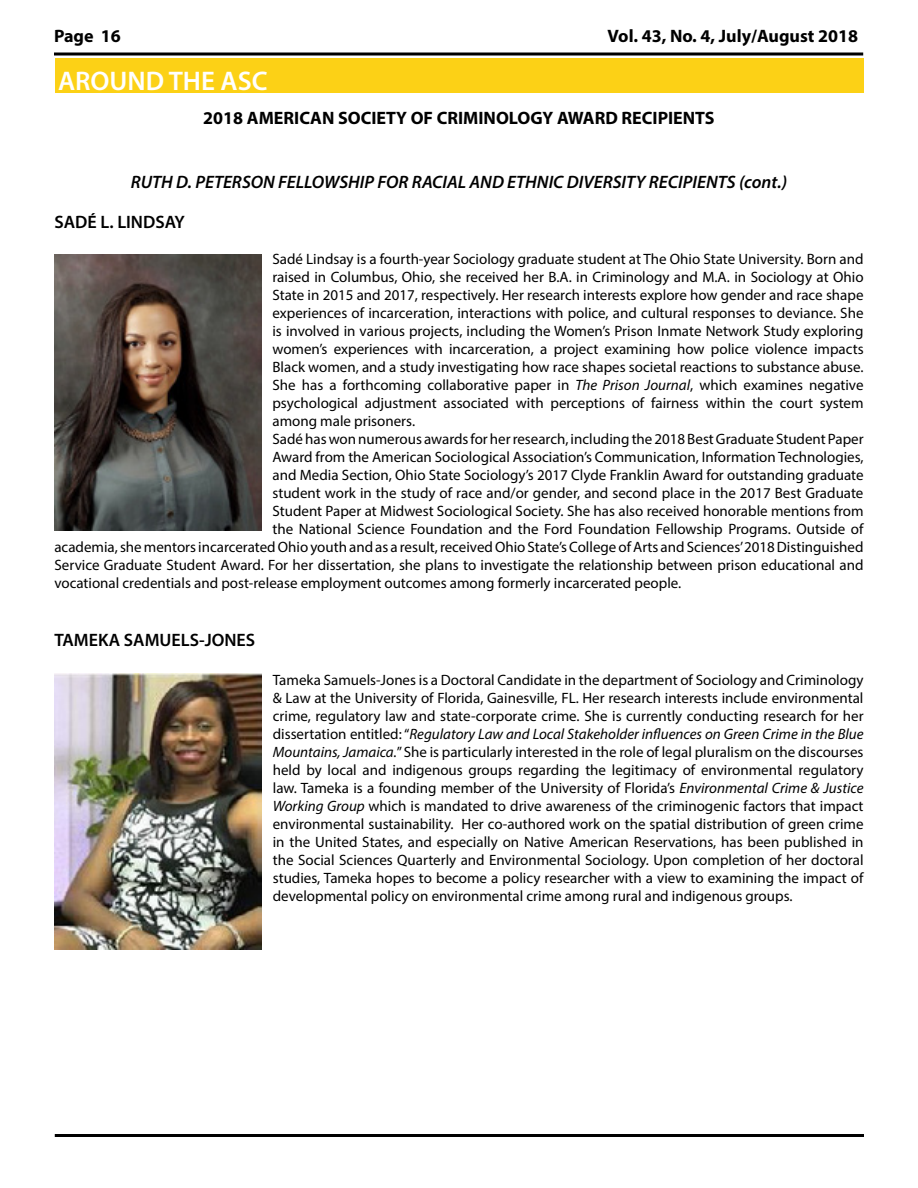
<style>
.page{position:relative;width:918px;height:1188px;background:#fff}
.page>*{position:absolute;margin:0;border:0;box-sizing:border-box;transform-origin:0 0}
.t1{font:600 27px "Myriad Pro";color:#fff}
.t2{font:700 18px "Myriad Pro";color:#000}
.t3{font:italic 600 18px "Myriad Pro";color:#000}
.t4{font:600 18px "Myriad Pro";color:#000}
.t5{font:15px/18px "Myriad Pro";color:#000;text-align:justify}
.s1{font-style:italic}
</style>
<div class="page">
<svg style="left:54px;top:52px;width:809px;height:4px;background:#3f3f3f"></svg>
<hr style="left:55px;top:1134px;width:809px;height:3px;background:#000">
<div style="left:56px;top:58px;width:808px;height:35px;background:#fcd116"></div>
<img style="left:54px;top:674px;width:208px;height:276px">
<img style="left:54px;top:255px;width:208px;height:276px">
<p class="t2" style="left:54px;top:24px;width:68px">Page 16</p>
<p class="t2" style="left:608px;top:24px;width:252px">Vol. 43, No. 4, July/August 2018</p>
<h1 class="t1" style="left:58px;top:64px;width:211px">AROUND THE ASC</h1>
<p class="t2" style="left:203px;top:106px;width:513px">2018 AMERICAN SOCIETY OF CRIMINOLOGY AWARD RECIPIENTS</p>
<p class="t3" style="left:131px;top:171px;width:658px">RUTH D. PETERSON FELLOWSHIP FOR RACIAL AND ETHNIC DIVERSITY RECIPIENTS (cont.)</p>
<p class="t4" style="left:54px;top:210px;width:132px">SADÉ L. LINDSAY</p>
<p class="t5" style="left:272px;top:250px;width:593px">Sadé Lindsay is a fourth-year Sociology graduate student at The Ohio State University. Born and</p>
<p class="t5" style="left:272px;top:268px;width:593px">raised in Columbus, Ohio, she received her B.A. in Criminology and M.A. in Sociology at Ohio</p>
<p class="t5" style="left:272px;top:286px;width:593px">State in 2015 and 2017, respectively. Her research interests explore how gender and race shape</p>
<p class="t5" style="left:272px;top:304px;width:593px">experiences of incarceration, interactions with police, and cultural responses to deviance. She</p>
<p class="t5" style="left:272px;top:322px;width:593px">is involved in various projects, including the Women’s Prison Inmate Network Study exploring</p>
<p class="t5" style="left:272px;top:340px;width:593px">women’s experiences with incarceration, a project examining how police violence impacts</p>
<p class="t5" style="left:272px;top:358px;width:593px">Black women, and a study investigating how race shapes societal reactions to substance abuse.</p>
<p class="t5" style="left:272px;top:376px;width:593px">She has a forthcoming collaborative paper in <span class="s1">The Prison Journal</span>, which examines negative</p>
<p class="t5" style="left:272px;top:394px;width:593px">psychological adjustment associated with perceptions of fairness within the court system</p>
<p class="t5" style="left:272px;top:412px;width:144px">among male prisoners.</p>
<p class="t5" style="left:272px;top:430px;width:593px">Sadé has won numerous awards for her research, including the 2018 Best Graduate Student Paper</p>
<p class="t5" style="left:272px;top:448px;width:593px">Award from the American Sociological Association’s Communication, Information Technologies,</p>
<p class="t5" style="left:272px;top:466px;width:593px">and Media Section, Ohio State Sociology’s 2017 Clyde Franklin Award for outstanding graduate</p>
<p class="t5" style="left:272px;top:484px;width:593px">student work in the study of race and/or gender, and second place in the 2017 Best Graduate</p>
<p class="t5" style="left:272px;top:502px;width:593px">Student Paper at Midwest Sociological Society. She has also received honorable mentions from</p>
<p class="t5" style="left:272px;top:520px;width:593px">the National Science Foundation and the Ford Foundation Fellowship Programs. Outside of</p>
<p class="t5" style="left:54px;top:538px;width:811px">academia, she mentors incarcerated Ohio youth and as a result, received Ohio State’s College of Arts and Sciences’2018 Distinguished</p>
<p class="t5" style="left:54px;top:556px;width:811px">Service Graduate Student Award. For her dissertation, she plans to investigate the relationship between prison educational and</p>
<p class="t5" style="left:54px;top:574px;width:629px">vocational credentials and post-release employment outcomes among formerly incarcerated people.</p>
<p class="t4" style="left:54px;top:628px;width:202px">TAMEKA SAMUELS-JONES</p>
<p class="t5" style="left:273px;top:671px;width:592px">Tameka Samuels-Jones is a Doctoral Candidate in the department of Sociology and Criminology &amp; Law at the University of Florida, Gainesville, FL. Her research interests include environmental crime, regulatory law and state-corporate crime. She is currently conducting research for her dissertation entitled: “<span class="s1">Regulatory Law and Local Stakeholder influences on Green Crime in the Blue Mountains, Jamaica.</span>” She is particularly interested in the role of legal pluralism on the discourses held by local and indigenous groups regarding the legitimacy of environmental regulatory law. Tameka is a founding member of the University of Florida’s <span class="s1">Environmental Crime &amp; Justice Working Group</span> which is mandated to drive awareness of the criminogenic factors that impact environmental sustainability. Her co-authored work on the spatial distribution of green crime in the United States, and especially on Native American Reservations, has been published in the Social Sciences Quarterly and Environmental Sociology. Upon completion of her doctoral studies, Tameka hopes to become a policy researcher with a view to examining the impact of developmental policy on environmental crime among rural and indigenous groups.</p>
</div>
